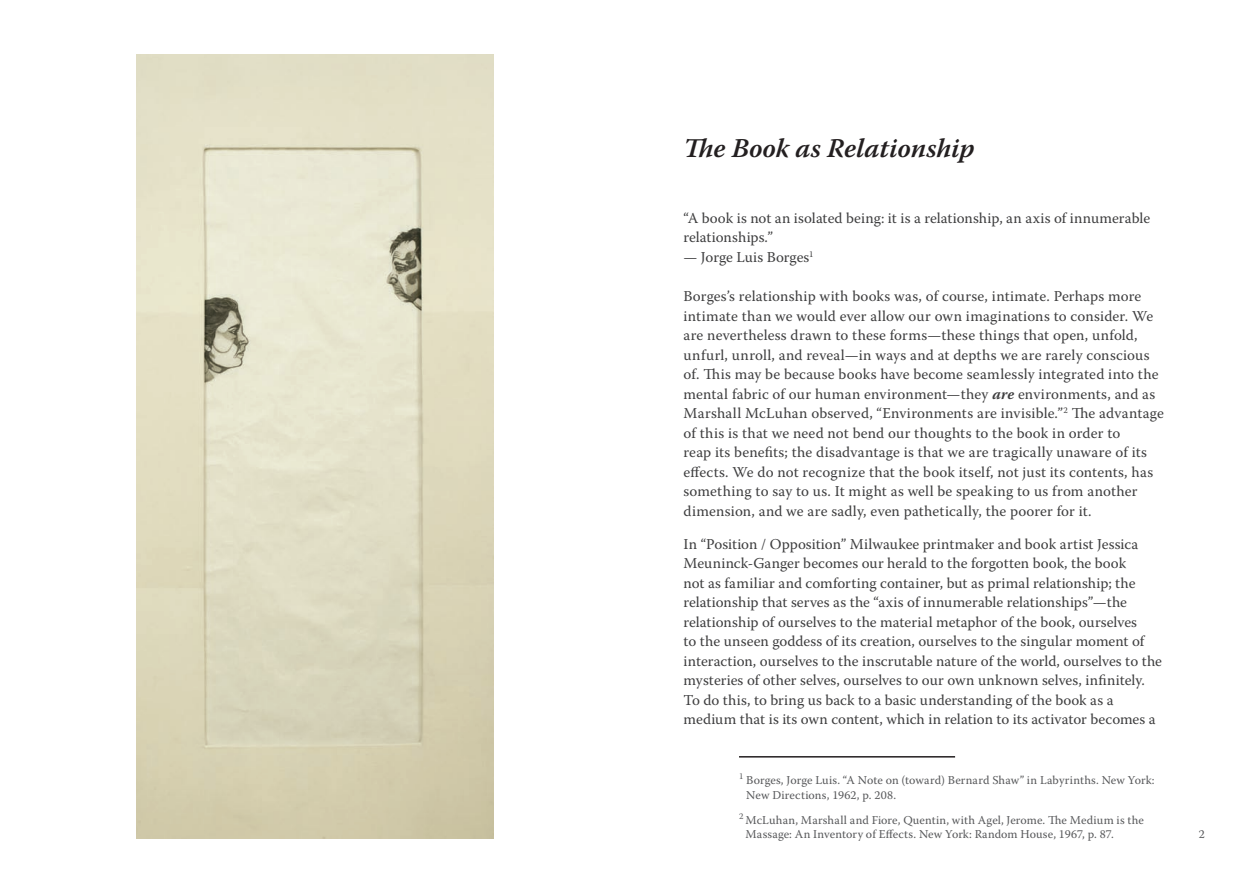
<style>
.page{position:relative;width:1259px;height:893px;background:#fff}
.page>*{position:absolute;margin:0;border:0;box-sizing:border-box;transform-origin:0 0}
.t1{font:italic 600 27px "Warnock Pro";color:#231f20}
.t2{font:15px/19.5px "Warnock Pro";letter-spacing:.01em;color:#3e3e3f}
.Footnotes{font:12px/14.4px "Warnock Pro";letter-spacing:.01em;color:#57585a}
.s1{font-weight:700;font-style:italic}
</style>
<div class="page">
<hr style="left:739px;top:756px;width:216px;height:2px;background:#231f20">
<img style="left:137px;top:54px;width:356px;height:785px">
<p class="t1" style="left:683px;top:132px;width:292px">The Book as Relationship</p>
<p class="t2" style="left:683px;top:208px;width:468px">“A book is not an isolated being: it is a relationship, an axis of innumerable relationships.”</p>
<p class="t2" style="left:683px;top:247px;width:131px">— Jorge Luis Borges<sup>1</sup></p>
<p class="t2" style="left:683px;top:286px;width:482px">Borges’s relationship with books was, of course, intimate. Perhaps more intimate than we would ever allow our own imaginations to consider. We are nevertheless drawn to these forms—these things that open, unfold, unfurl, unroll, and reveal—in ways and at depths we are rarely conscious of. This may be because books have become seamlessly integrated into the mental fabric of our human environment—they <span class="s1">are</span> environments, and as Marshall McLuhan observed, “Environments are invisible.”<sup>2</sup> The advantage of this is that we need not bend our thoughts to the book in order to<br>reap its benefits; the disadvantage is that we are tragically unaware of its effects. We do not recognize that the book itself, not just its contents, has something to say to us. It might as well be speaking to us from another dimension, and we are sadly, even pathetically, the poorer for it.</p>
<p class="t2" style="left:683px;top:534px;width:480px">In “Position / Opposition” Milwaukee printmaker and book artist Jessica Meuninck-Ganger becomes our herald to the forgotten book, the book<br>not as familiar and comforting container, but as primal relationship; the relationship that serves as the “axis of innumerable relationships”—the relationship of ourselves to the material metaphor of the book, ourselves<br>to the unseen goddess of its creation, ourselves to the singular moment of interaction, ourselves to the inscrutable nature of the world, ourselves to the mysteries of other selves, ourselves to our own unknown selves, infinitely.<br>To do this, to bring us back to a basic understanding of the book as a medium that is its own content, which in relation to its activator becomes a</p>
<p class="Footnotes" style="left:746px;top:773px;width:410px;text-indent:-7px"><sup>1</sup> Borges, Jorge Luis. “A Note on (toward) Bernard Shaw” in Labyrinths. New York:<br>New Directions, 1962, p. 208.</p>
<p class="Footnotes" style="left:745px;top:812px;width:400px;text-indent:-6px"><sup>2</sup> McLuhan, Marshall and Fiore, Quentin, with Agel, Jerome. The Medium is the<br>Massage: An Inventory of Effects. New York: Random House, 1967, p. 87.</p>
<p class="Footnotes" style="left:1199px;top:827px;width:8px">2</p>
</div>
